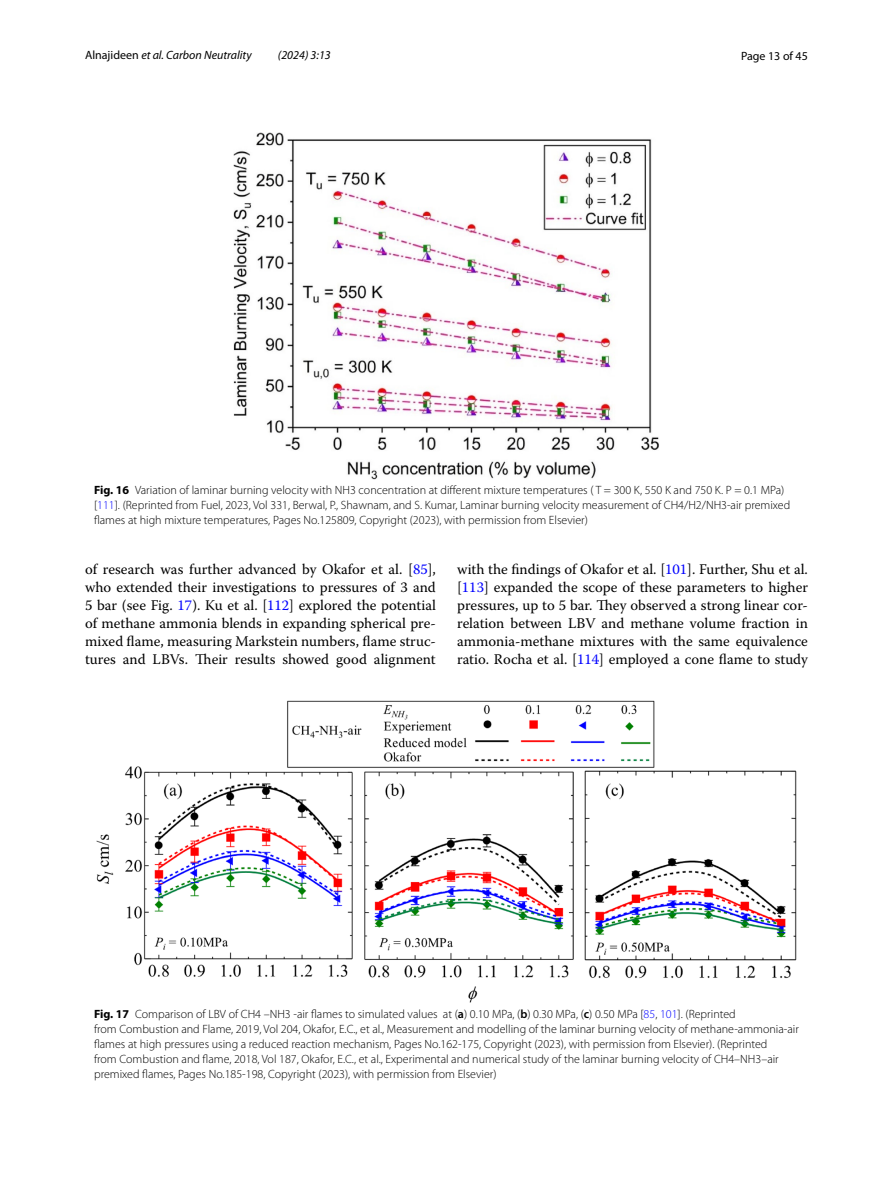
<style>
.page{position:relative;width:893px;height:1187px;background:#fff}
.page>*{position:absolute;margin:0;border:0;box-sizing:border-box;transform-origin:0 0}
.t1{font:14.7px/18px "Warnock Pro";color:#000;text-align:justify}
.t2{font:300 12px/15px "Myriad Pro";color:#000}
.t3{font:italic 12px "Myriad Pro";color:#000}
.t4{font:12px "Myriad Pro";color:#000}
.s1{font-style:normal}
.s2{font-weight:700}
.s3{color:#00f}
.s4{font-weight:600}
</style>
<div class="page">
<img style="left:234px;top:133px;width:425px;height:346px">
<img style="left:96px;top:700px;width:701px;height:302px">
<p class="t3" style="left:85px;top:48px;width:168px"><span class="s1">Alnajideen</span> et al. Carbon Neutrality</p>
<p class="t3" style="left:278px;top:48px;width:54px">(2024) 3:13</p>
<p class="t4" style="left:741px;top:48px;width:68px">Page 13 of 45</p>
<p class="t2" style="left:94px;top:483px;width:698px"><span class="s2">Fig. 16</span> Variation of laminar burning velocity with NH3 concentration at different mixture temperatures ( T = 300 K, 550 K and 750 K. P = 0.1 MPa) [<span class="s3">111</span>]. (Reprinted from Fuel, 2023, Vol 331, Berwal, P., Shawnam, and S. Kumar, Laminar burning velocity measurement of CH4/H2/NH3-air premixed flames at high mixture temperatures, Pages No.125809, Copyright (2023), with permission from Elsevier)</p>
<p class="t1" style="left:85px;top:560px;width:352px">of research was further advanced by Okafor et al. [<span class="s3">85</span>], who extended their investigations to pressures of 3 and 5 bar (see Fig. <span class="s3">17</span>). Ku et al. [<span class="s3">112</span>] explored the potential of methane ammonia blends in expanding spherical pre&shy;mixed flame, measuring Markstein numbers, flame struc&shy;tures and LBVs. Their results showed good alignment</p>
<p class="t1" style="left:457px;top:560px;width:352px">with the findings of Okafor et al. [<span class="s3">101</span>]. Further, Shu et al. [<span class="s3">113</span>] expanded the scope of these parameters to higher pressures, up to 5 bar. They observed a strong linear cor&shy;relation between LBV and methane volume fraction in ammonia-methane mixtures with the same equivalence ratio. Rocha et al. [<span class="s3">114</span>] employed a cone flame to study</p>
<p class="t2" style="left:94px;top:1006px;width:706px"><span class="s2">Fig. 17</span> Comparison of LBV of CH4 –NH3 -air flames to simulated values at (<span class="s4">a</span>) 0.10 MPa, (<span class="s4">b</span>) 0.30 MPa, (<span class="s4">c</span>) 0.50 MPa [<span class="s3">85</span>, <span class="s3">101</span>]. (Reprinted<br>from Combustion and Flame, 2019, Vol 204, Okafor, E.C., et al., Measurement and modelling of the laminar burning velocity of methane-ammonia-air flames at high pressures using a reduced reaction mechanism, Pages No.162-175, Copyright (2023), with permission from Elsevier). (Reprinted<br>from Combustion and flame, 2018, Vol 187, Okafor, E.C., et al., Experimental and numerical study of the laminar burning velocity of CH4–NH3–air premixed flames, Pages No.185-198, Copyright (2023), with permission from Elsevier)</p>
</div>
